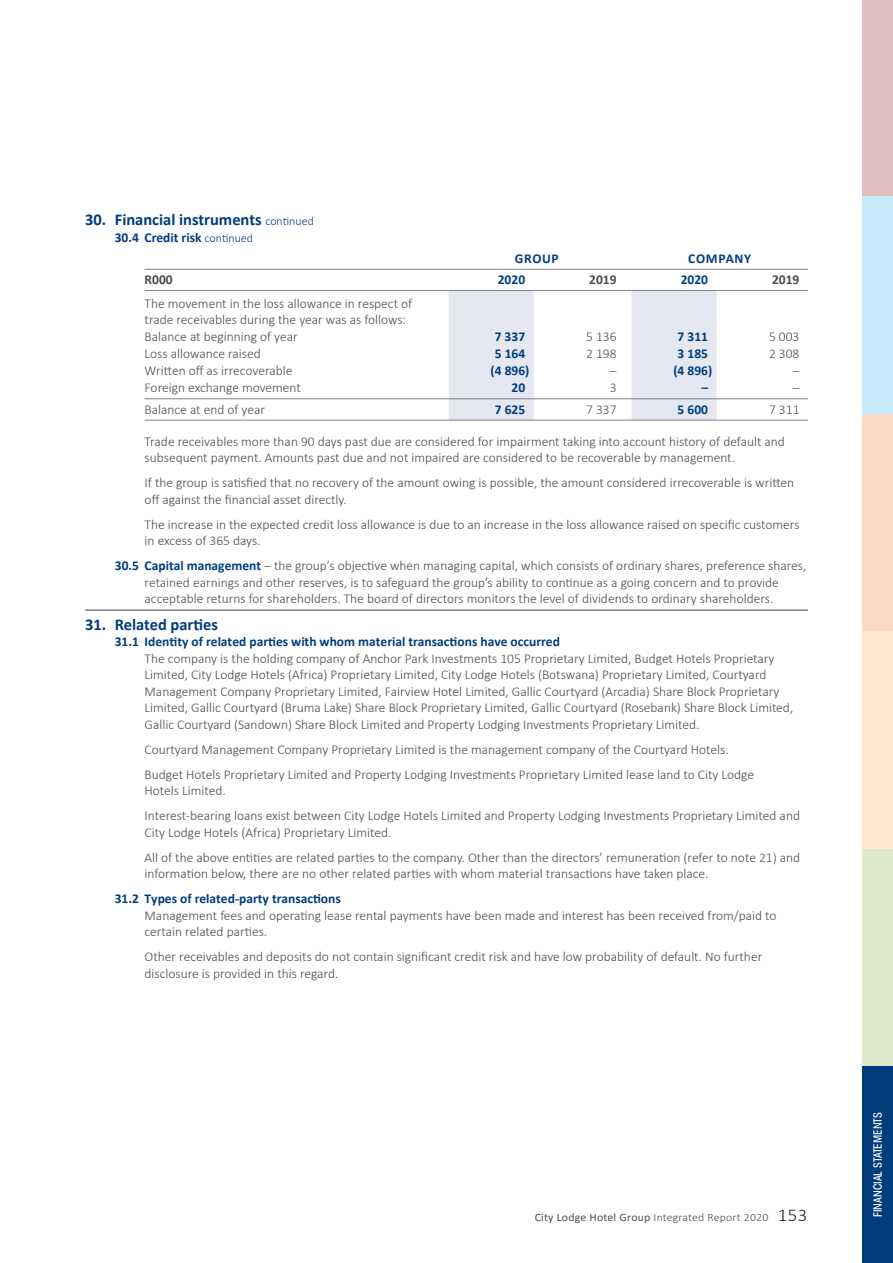
<style>
.page{position:relative;width:893px;height:1263px;background:#fff}
.page>*{position:absolute;margin:0;border:0;box-sizing:border-box;transform-origin:0 0}
.t1{font:700 16.5px "Calibri";color:#013d7d}
.t2{font:300 13.5px/16.5px "Calibri";color:#4b4c4d}
.t3{font:700 13.5px "Calibri";color:#013d7d}
.t4{font:700 13.5px "Calibri";color:#4b4c4d}
.t5{font:700 13.5px "Calibri";letter-spacing:.05em;color:#013d7d}
.t6{font:300 11.25px "Calibri";letter-spacing:.015em;color:#4b4c4d;scale:1.05 1}
.t7{font:500 condensed 11.25px "ITC Avant Garde Std";color:#fff}
.s1{font-weight:300;font-size:12px}
.s2{font-weight:700;color:#013d7d}
.s3{font-weight:400}
.s4{font-size:18px;color:#231f20}
</style>
<div class="page">
<hr style="left:85px;top:609px;width:723px;height:2px;background:#808285">
<hr style="left:145px;top:269px;width:304px;height:1px;background:#808285">
<hr style="left:449px;top:269px;width:85px;height:1px;background:#808285">
<hr style="left:540px;top:269px;width:85px;height:1px;background:#808285">
<hr style="left:631px;top:269px;width:85px;height:1px;background:#808285">
<hr style="left:723px;top:269px;width:85px;height:1px;background:#808285">
<hr style="left:145px;top:290px;width:304px;height:1px;background:#808285">
<hr style="left:723px;top:290px;width:85px;height:1px;background:#808285">
<hr style="left:145px;top:398px;width:304px;height:1px;background:#808285">
<hr style="left:723px;top:398px;width:85px;height:1px;background:#808285">
<hr style="left:145px;top:420px;width:304px;height:1px;background:#808285">
<svg style="left:449px;top:290px;width:274px;height:131px"></svg>
<hr style="left:723px;top:420px;width:85px;height:1px;background:#808285">
<div style="left:862px;top:0;width:31px;height:197px;background:#dfbfbc"></div>
<div style="left:862px;top:197px;width:31px;height:217px;background:#c6eafa"></div>
<div style="left:862px;top:414px;width:31px;height:217px;background:#fcd8c7"></div>
<div style="left:862px;top:631px;width:31px;height:218px;background:#fee7cd"></div>
<div style="left:862px;top:849px;width:31px;height:218px;background:#dee8cc"></div>
<div style="left:862px;top:1066px;width:31px;height:197px;background:#013d7d"></div>
<p class="t1" style="left:85px;top:209px;width:230px">30. Financial instruments <span class="s1">continued</span></p>
<p class="t3" style="left:115px;top:228px;width:140px">30.4 Credit risk <span class="s1">continued</span></p>
<p class="t3" style="left:515px;top:250px;width:45px">GROUP</p>
<p class="t5" style="left:688px;top:250px;width:64px">COMPANY</p>
<p class="t4" style="left:145px;top:271px;width:30px">R000</p>
<p class="t3" style="left:498px;top:271px;width:29px">2020</p>
<p class="t4" style="left:589px;top:271px;width:29px">2019</p>
<p class="t3" style="left:681px;top:271px;width:29px">2020</p>
<p class="t4" style="left:772px;top:271px;width:29px">2019</p>
<p class="t2" style="left:145px;top:294px;width:269px">The movement in the loss allowance in respect of trade receivables during the year was as follows:<br>Balance at beginning of year</p>
<p class="t3" style="left:495px;top:328px;width:32px">7 337</p>
<p class="t2" style="left:586px;top:328px;width:32px">5 136</p>
<p class="t3" style="left:678px;top:328px;width:32px">7 311</p>
<p class="t2" style="left:769px;top:328px;width:32px">5 003</p>
<p class="t2" style="left:145px;top:345px;width:118px">Loss allowance raised</p>
<p class="t3" style="left:495px;top:345px;width:32px">5 164</p>
<p class="t2" style="left:586px;top:345px;width:32px">2 198</p>
<p class="t3" style="left:678px;top:345px;width:32px">3 185</p>
<p class="t2" style="left:769px;top:345px;width:32px">2 308</p>
<p class="t2" style="left:145px;top:362px;width:149px">Written off as irrecoverable</p>
<p class="t3" style="left:491px;top:362px;width:40px">(4 896)</p>
<p class="t2" style="left:610px;top:362px;width:8px">–</p>
<p class="t3" style="left:673px;top:362px;width:40px">(4 896)</p>
<p class="t2" style="left:793px;top:362px;width:8px">–</p>
<p class="t2" style="left:145px;top:379px;width:158px">Foreign exchange movement</p>
<p class="t3" style="left:511px;top:379px;width:15px">20</p>
<p class="t2" style="left:610px;top:379px;width:8px">3</p>
<p class="t3" style="left:701px;top:379px;width:8px">–</p>
<p class="t2" style="left:793px;top:379px;width:8px">–</p>
<p class="t2" style="left:145px;top:400px;width:122px">Balance at end of year</p>
<p class="t3" style="left:495px;top:401px;width:32px">7 625</p>
<p class="t2" style="left:586px;top:400px;width:32px">7 337</p>
<p class="t3" style="left:678px;top:401px;width:32px">5 600</p>
<p class="t2" style="left:769px;top:400px;width:32px">7 311</p>
<p class="t2" style="left:145px;top:432px;width:642px">Trade receivables more than 90 days past due are considered for impairment taking into account history of default and subsequent payment. Amounts past due and not impaired are considered to be recoverable by management.</p>
<p class="t2" style="left:145px;top:474px;width:651px">If the group is satisfied that no recovery of the amount owing is possible, the amount considered irrecoverable is written off against the financial asset directly.</p>
<p class="t2" style="left:145px;top:515px;width:656px">The increase in the expected credit loss allowance is due to an increase in the loss allowance raised on specific customers in excess of 365 days.</p>
<p class="t2" style="left:115px;top:557px;width:693px;text-align:center"><span class="s2">30.5 Capital management</span> – the group’s objective when managing capital, which consists of ordinary shares, preference shares, retained earnings and other reserves, is to safeguard the group’s ability to continue as a going concern and to provide acceptable returns for shareholders. The board of directors monitors the level of dividends to ordinary shareholders.</p>
<p class="t1" style="left:85px;top:614px;width:134px">31. Related parties</p>
<p class="t3" style="left:115px;top:633px;width:447px">31.1 Identity of related parties with whom material transactions have occurred</p>
<p class="t2" style="left:145px;top:649px;width:650px">The company is the holding company of Anchor Park Investments 105 Proprietary Limited, Budget Hotels Proprietary Limited, City Lodge Hotels (Africa) Proprietary Limited, City Lodge Hotels (Botswana) Proprietary Limited, Courtyard Management Company Proprietary Limited, Fairview Hotel Limited, Gallic Courtyard (Arcadia) Share Block Proprietary Limited, Gallic Courtyard (Bruma Lake) Share Block Proprietary Limited, Gallic Courtyard (Rosebank) Share Block Limited, Gallic Courtyard (Sandown) Share Block Limited and Property Lodging Investments Proprietary Limited.</p>
<p class="t2" style="left:145px;top:736px;width:611px;line-height:25px">Courtyard Management Company Proprietary Limited is the management company of the Courtyard Hotels.<br>Budget Hotels Proprietary Limited and Property Lodging Investments Proprietary Limited lease land to City Lodge</p>
<p class="t2" style="left:145px;top:778px;width:657px;line-height:25px">Hotels Limited.<br>Interest-bearing loans exist between City Lodge Hotels Limited and Property Lodging Investments Proprietary Limited and</p>
<p class="t2" style="left:145px;top:819px;width:657px;line-height:25px">City Lodge Hotels (Africa) Proprietary Limited.<br>All of the above entities are related parties to the company. Other than the directors’ remuneration (refer to note 21) and</p>
<p class="t2" style="left:145px;top:865px;width:565px">information below, there are no other related parties with whom material transactions have taken place.</p>
<p class="t3" style="left:115px;top:890px;width:228px">31.2 Types of related-party transactions</p>
<p class="t2" style="left:145px;top:906px;width:633px">Management fees and operating lease rental payments have been made and interest has been received from/paid to certain related parties.</p>
<p class="t2" style="left:145px;top:948px;width:619px">Other receivables and deposits do not contain significant credit risk and have low probability of default. No further disclosure is provided in this regard.</p>
<p class="t6" style="left:535px;top:1211px;width:261px"><span class="s3">City Lodge Hotel Group</span> Integrated Report 2020 <span class="s4">153</span></p>
<p class="t7" style="left:871px;top:1217px;width:107px;rotate:-90deg">FINANCIAL STATEMENTS</p>
</div>
